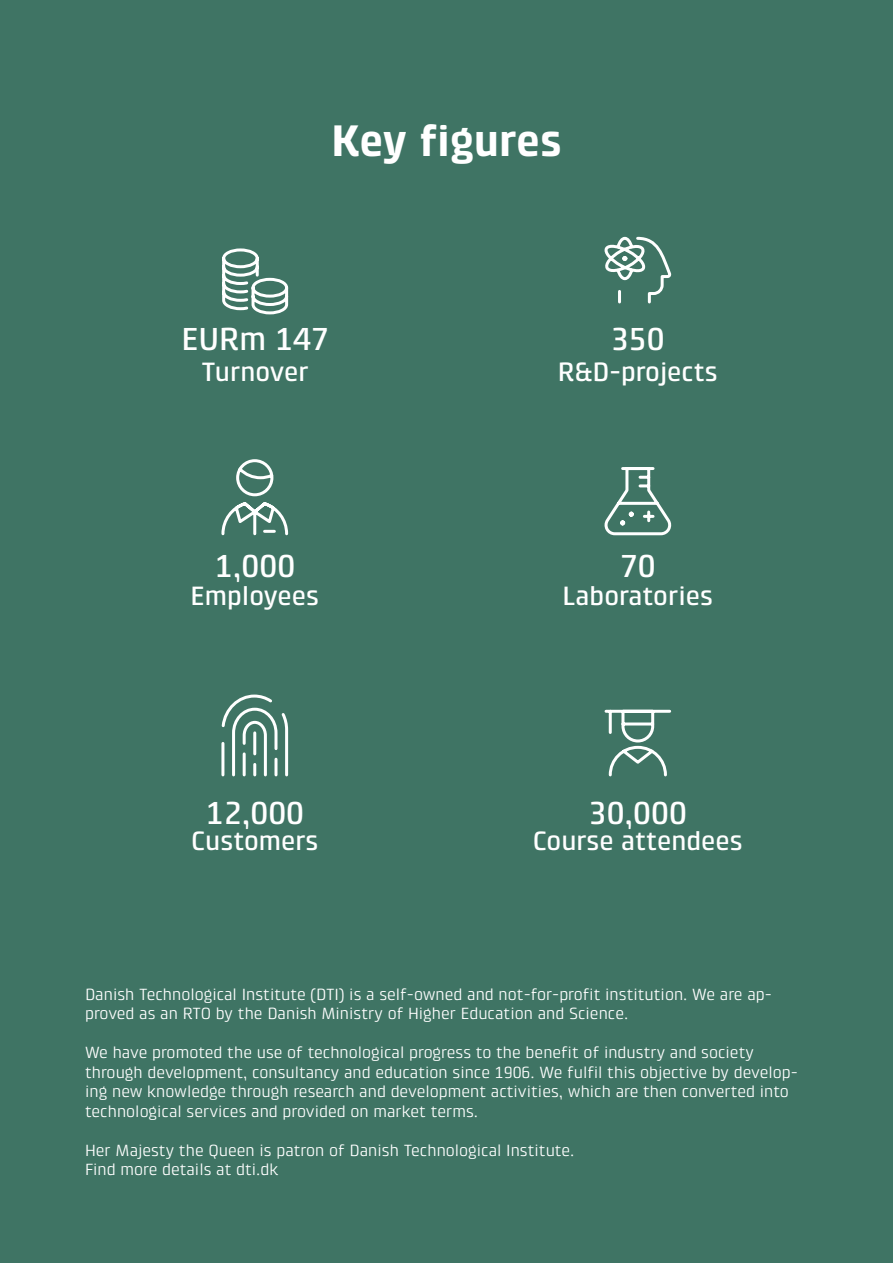
<style>
.page{position:relative;width:893px;height:1263px;background:#3f7464}
.page>*{position:absolute;margin:0;border:0;box-sizing:border-box;transform-origin:0 0}
.t1{font:700 45px "Klint Pro";letter-spacing:-.015em;color:#fff}
.t2{font:500 32.4px "Klint Pro";color:#fff}
.t3{font:500 27px "Klint Pro";color:#fff}
.t4{font:16.5px/19.5px "Klint Pro";color:#fff}
</style>
<div class="page">
<hr style="left:892px;top:0;width:1px;height:1191px;background:#fff">
<svg style="left:892px;top:0;width:1px;height:507px"></svg>
<svg style="left:222px;top:248px;width:67px;height:67px"></svg>
<svg style="left:604px;top:236px;width:68px;height:68px"></svg>
<svg style="left:604px;top:467px;width:68px;height:69px"></svg>
<svg style="left:221px;top:694px;width:68px;height:83px"></svg>
<svg style="left:604px;top:709px;width:68px;height:68px"></svg>
<svg style="left:221px;top:459px;width:68px;height:77px"></svg>
<h1 class="t1" style="left:331px;top:115px;width:232px">Key figures</h1>
<h2 class="t2" style="left:181px;top:320px;width:149px">EURm 147</h2>
<h2 class="t2" style="left:611px;top:320px;width:55px">350</h2>
<h3 class="t3" style="left:201px;top:356px;width:109px">Turnover</h3>
<h3 class="t3" style="left:558px;top:356px;width:161px">R&amp;D-projects</h3>
<h2 class="t2" style="left:215px;top:547px;width:82px">1,000</h2>
<h2 class="t2" style="left:620px;top:547px;width:37px">70</h2>
<h3 class="t3" style="left:190px;top:581px;width:130px">Employees</h3>
<h3 class="t3" style="left:562px;top:581px;width:152px">Laboratories</h3>
<h2 class="t2" style="left:206px;top:794px;width:99px">12,000</h2>
<h2 class="t2" style="left:589px;top:794px;width:99px">30,000</h2>
<h3 class="t3" style="left:191px;top:826px;width:129px">Customers</h3>
<h3 class="t3" style="left:533px;top:826px;width:212px">Course attendees</h3>
<p class="t4" style="left:85px;top:984px;width:688px">Danish Technological Institute (DTI) is a self-owned and not-for-profit institution. We are ap&shy;proved as an RTO by the Danish Ministry of Higher Education and Science.</p>
<p class="t4" style="left:85px;top:1043px;width:714px">We have promoted the use of technological progress to the benefit of industry and society through development, consultancy and education since 1906. We fulfil this objective by develop&shy;ing new knowledge through research and development activities, which are then converted into technological services and provided on market terms.</p>
<p class="t4" style="left:85px;top:1140px;width:491px">Her Majesty the Queen is patron of Danish Technological Institute.<br>Find more details at dti.dk</p>
</div>
